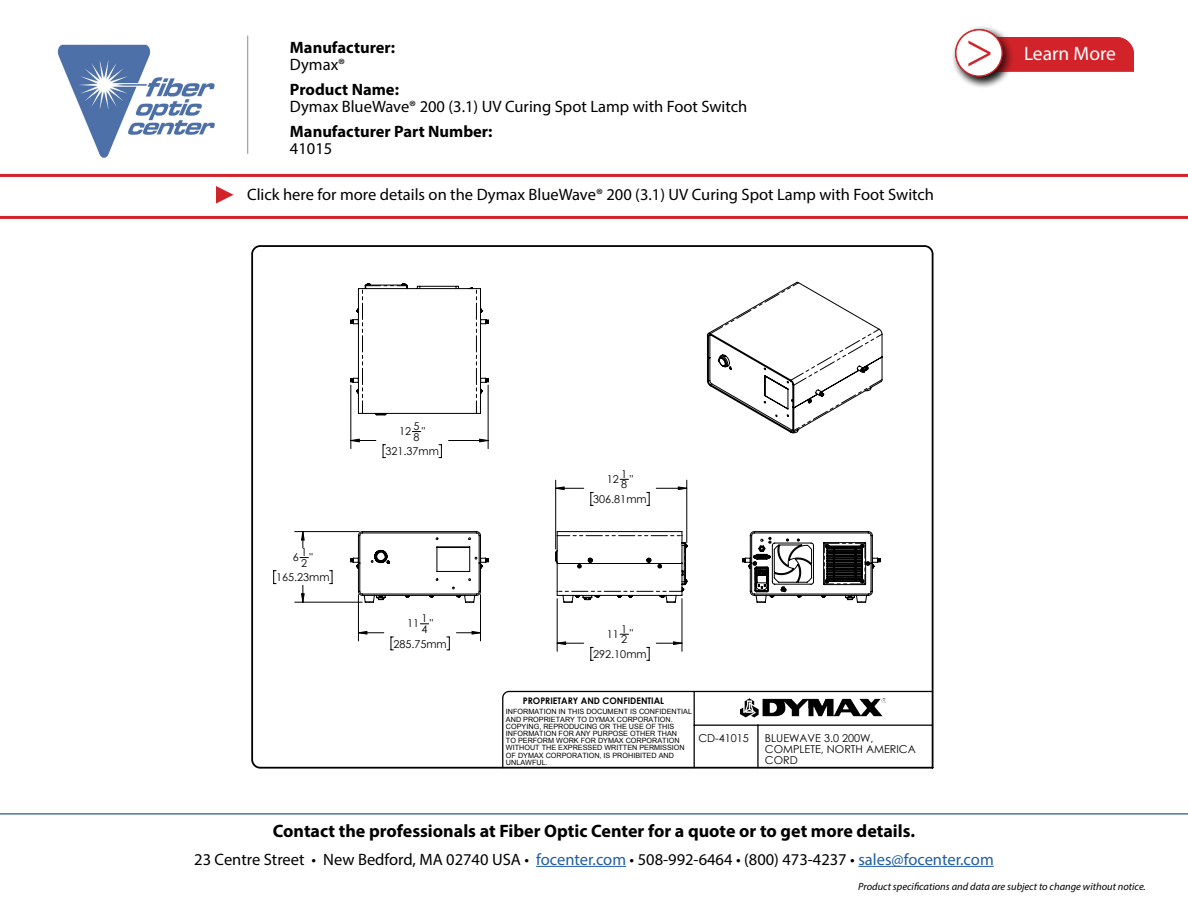
<style>
.page{position:relative;width:1188px;height:918px;background:#fff}
.page>*{position:absolute;margin:0;border:0;box-sizing:border-box;transform-origin:0 0}
.t1{font:51px "Minion Pro";color:#d2232a}
.t2{font:19.5px "Myriad Pro";color:#fff}
.t3{font:700 18px "Myriad Pro";color:#000}
.t4{font:16.5px/16.5px "Myriad Pro";color:#000}
.t5{font:700 16.5px/16.5px "Myriad Pro";color:#000}
.t6{font:10.8px/10.8px "Century Gothic";color:#000}
.t7{font:italic 10.5px "Myriad Pro";color:#000}
.t8{font:700 9px "Century Gothic";color:#000}
.t9{font:7.2px/7.2px "Arial";color:#000}
.s1{font-weight:400}
.s2{font-weight:700}
.s3{color:#215e9e}
</style>
<div class="page">
<hr style="left:536px;top:866px;width:90px;height:1px;background:#215e9e">
<hr style="left:858px;top:866px;width:136px;height:1px;background:#215e9e">
<hr style="left:0;top:813px;width:1188px;height:2px;background:#4f70a8">
<img style="left:57px;top:44px;width:158px;height:114px">
<hr style="left:247px;top:36px;width:1px;height:118px;background:#8a8c8e">
<hr style="left:0;top:216px;width:1188px;height:3px;background:#d2232a">
<svg style="left:216px;top:186px;width:18px;height:18px"></svg>
<div style="left:1015px;top:37px;width:119px;height:35px;background:#d2232a"></div>
<div style="left:951px;top:25px;width:64px;height:64px;background:#000;opacity:.75"></div>
<div style="left:956px;top:30px;width:46px;height:46px;background:#fff;border-radius:50%"></div>
<div style="left:955px;top:29px;width:48px;height:48px;border:1px solid #d2232a;border-radius:50%"></div>
<hr style="left:0;top:174px;width:1188px;height:3px;background:#d2232a">
<svg style="left:251px;top:245px;width:683px;height:524px"></svg>
<svg style="left:273px;top:570px;width:3px;height:14px"></svg>
<hr style="left:295px;top:531px;width:64px;height:1px;background:#000">
<hr style="left:295px;top:602px;width:67px;height:1px;background:#000">
<svg style="left:391px;top:645px;width:2px;height:6px"></svg>
<svg style="left:447px;top:645px;width:3px;height:6px"></svg>
<svg style="left:591px;top:647px;width:2px;height:14px"></svg>
<svg style="left:647px;top:647px;width:3px;height:14px"></svg>
<hr style="left:557px;top:599px;width:1px;height:52px;background:#000">
<hr style="left:682px;top:599px;width:1px;height:52px;background:#000">
<hr style="left:687px;top:480px;width:1px;height:63px;background:#000">
<hr style="left:351px;top:385px;width:1px;height:64px;background:#000">
<hr style="left:488px;top:385px;width:1px;height:64px;background:#000">
<hr style="left:694px;top:691px;width:1px;height:77px;background:#000">
<hr style="left:694px;top:725px;width:239px;height:1px;background:#000">
<hr style="left:757px;top:725px;width:2px;height:43px;background:#000">
<hr style="left:502px;top:698px;width:1px;height:70px;background:#000">
<hr style="left:509px;top:691px;width:424px;height:1px;background:#000">
<hr style="left:260px;top:245px;width:664px;height:2px;background:#000">
<hr style="left:251px;top:254px;width:2px;height:506px;background:#000">
<hr style="left:260px;top:767px;width:673px;height:2px;background:#000">
<hr style="left:932px;top:254px;width:2px;height:514px;background:#000">
<svg style="left:302px;top:439px;width:385px;height:206px"></svg>
<svg style="left:350px;top:531px;width:139px;height:72px"></svg>
<svg style="left:555px;top:531px;width:133px;height:72px"></svg>
<svg style="left:742px;top:531px;width:139px;height:72px"></svg>
<svg style="left:350px;top:283px;width:139px;height:133px"></svg>
<svg style="left:707px;top:282px;width:176px;height:151px"></svg>
<p class="t5" style="left:290px;top:39px;width:107px">Manufacturer:<br><span class="s1">Dymax®</span></p>
<p class="t4" style="left:290px;top:81px;width:459px"><span class="s2">Product Name:<br></span>Dymax BlueWave® 200 (3.1) UV Curing Spot Lamp with Foot Switch</p>
<p class="t5" style="left:290px;top:123px;width:204px">Manufacturer Part Number:</p>
<p class="t4" style="left:290px;top:140px;width:44px">41015</p>
<p class="t4" style="left:247px;top:186px;width:689px">Click here for more details on the Dymax BlueWave® 200 (3.1) UV Curing Spot Lamp with Foot Switch</p>
<p class="t1" style="left:965px;top:16px;width:30px">&gt;</p>
<p class="t2" style="left:1024px;top:42px;width:93px">Learn More</p>
<p class="t6" style="left:293px;top:551px;width:8px">6</p>
<p class="t6" style="left:301px;top:546px;width:8px">1<br>2</p>
<p class="t6" style="left:276px;top:547px;width:55px;line-height:20.4px;text-indent:33px">"<br>165.23mm</p>
<p class="t6" style="left:399px;top:425px;width:14px">12</p>
<p class="t6" style="left:414px;top:420px;width:8px">5<br>8</p>
<p class="t6" style="left:386px;top:421px;width:55px;line-height:20.4px;text-indent:36px">"<br>321.37mm</p>
<p class="t6" style="left:607px;top:473px;width:14px">12</p>
<p class="t6" style="left:621px;top:468px;width:8px">1<br>8</p>
<p class="t6" style="left:593px;top:468px;width:55px;line-height:20.4px;text-indent:36px">"<br>306.81mm</p>
<p class="t6" style="left:407px;top:618px;width:14px">11</p>
<p class="t6" style="left:421px;top:613px;width:8px">1<br>4</p>
<p class="t6" style="left:393px;top:613px;width:55px;line-height:20.4px;text-indent:36px">"<br>285.75mm</p>
<p class="t6" style="left:607px;top:628px;width:14px">11</p>
<p class="t6" style="left:621px;top:623px;width:8px">1<br>2</p>
<p class="t6" style="left:593px;top:623px;width:55px;line-height:20.4px;text-indent:36px">"<br>292.10mm</p>
<p class="t8" style="left:523px;top:694px;width:143px">PROPRIETARY AND CONFIDENTIAL</p>
<p class="t9" style="left:506px;top:708px;width:188px">INFORMATION IN THIS DOCUMENT IS CONFIDENTIAL AND PROPRIETARY TO DYMAX CORPORATION.<br>COPYING, REPRODUCING OR THE USE OF THIS INFORMATION FOR ANY PURPOSE OTHER THAN<br>TO PERFORM WORK FOR DYMAX CORPORATION WITHOUT THE EXPRESSED WRITTEN PERMISSION OF DYMAX CORPORATION, IS PROHIBITED AND UNLAWFUL.</p>
<p class="t6" style="left:698px;top:733px;width:52px">CD-41015</p>
<p class="t6" style="left:765px;top:733px;width:152px">BLUEWAVE 3.0 200W,<br>COMPLETE, NORTH AMERICA<br>CORD</p>
<p class="t3" style="left:273px;top:819px;width:644px">Contact the professionals at Fiber Optic Center for a quote or to get more details.</p>
<p class="t4" style="left:194px;top:851px;width:801px">23 Centre Street • New Bedford, MA 02740 USA • <span class="s3">focenter.com</span> • 508-992-6464 • (800) 473-4237 • <span class="s3">sales@focenter.com</span></p>
<p class="t7" style="left:858px;top:880px;width:289px">Product specifications and data are subject to change without notice.</p>
</div>
